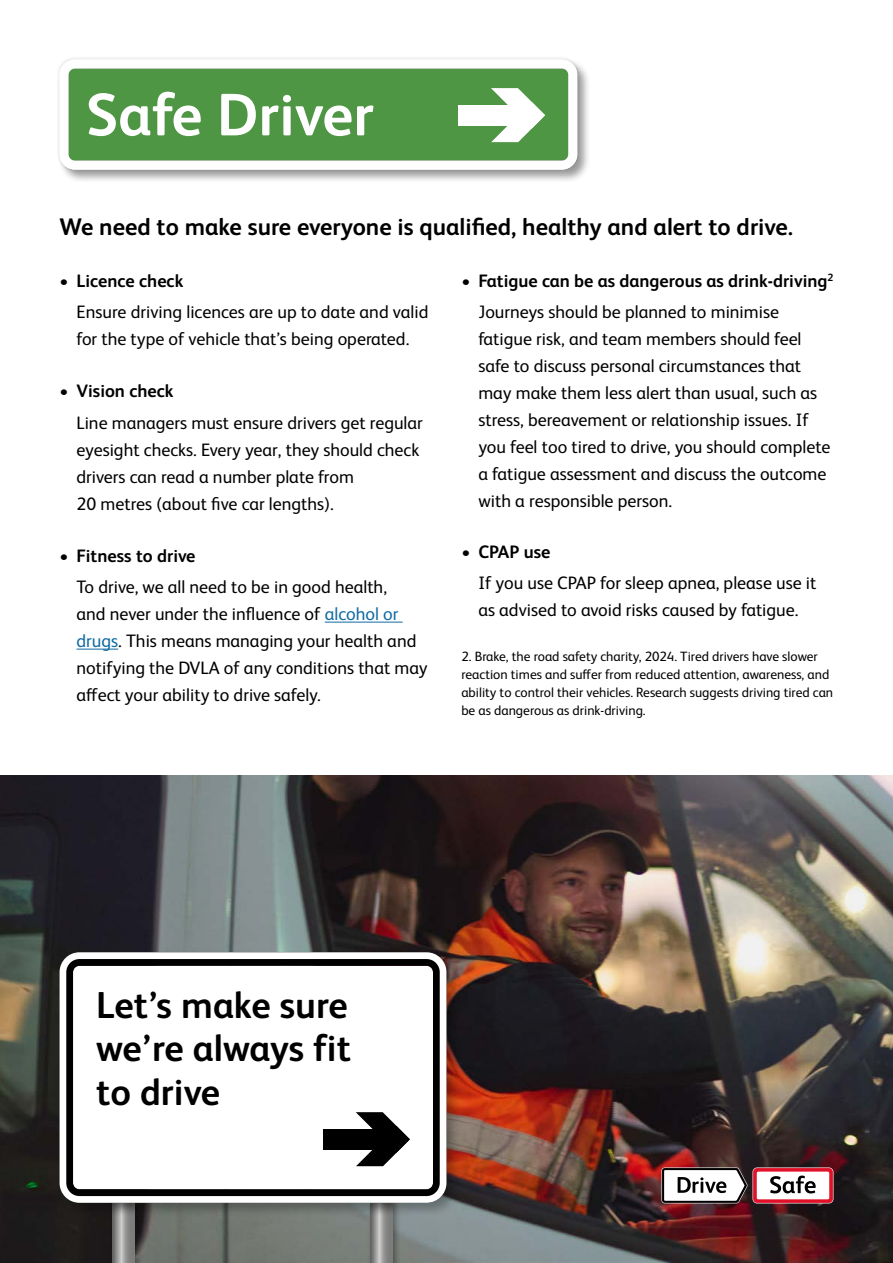
<style>
.page{position:relative;width:893px;height:1263px;background:#fff}
.page>*{position:absolute;margin:0;border:0;box-sizing:border-box;transform-origin:0 0}
.t1{font:700 60px "Network Rail Sans";color:#fff}
.t2{font:700 37.5px/43.5px "Network Rail Sans";color:#000;text-align:justify}
.t3{font:700 24px "Network Rail Sans";color:#000}
.t4{font:18px/27px "Network Rail Sans";color:#000}
.t5{font:700 18px/31.2px "Network Rail Sans";color:#000}
.t6{font:13.5px/18px "Network Rail Sans";color:#000}
.s1{color:#106aa3}
.s2{font-weight:400}
</style>
<div class="page">
<img style="left:0;top:775px;width:893px;height:488px">
<div style="left:58px;top:58px;width:533px;height:125px;background:#000;opacity:.4"></div>
<div style="left:56px;top:56px;width:524px;height:117px;background:#000;opacity:.14"></div>
<div style="left:69px;top:69px;width:499px;height:92px;background:#4e9643;border-radius:6px"></div>
<div style="left:60px;top:60px;width:517px;height:110px;border:9px solid #fff;border-radius:11px"></div>
<div style="left:60px;top:60px;width:517px;height:110px;border:4px solid #fff;border-radius:13px"></div>
<div style="left:458px;top:105px;width:67px;height:21px;background:#fff"></div>
<svg style="left:491px;top:88px;width:54px;height:54px"></svg>
<svg style="left:661px;top:1167px;width:172px;height:36px"></svg>
<div style="left:367px;top:1192px;width:34px;height:71px;background:#000;opacity:.4"></div>
<svg style="left:370px;top:1217px;width:22px;height:46px"></svg>
<div style="left:109px;top:1192px;width:34px;height:71px;background:#000;opacity:.4"></div>
<svg style="left:112px;top:1217px;width:22px;height:46px"></svg>
<div style="left:57px;top:949px;width:404px;height:268px;background:#000;opacity:.27"></div>
<div style="left:73px;top:966px;width:360px;height:223px;background:#fff;border-radius:6px"></div>
<div style="left:60px;top:952px;width:386px;height:251px;border:14px solid #000;border-radius:13px"></div>
<div style="left:60px;top:952px;width:386px;height:251px;border:7px solid #fff;border-radius:17px"></div>
<div style="left:323px;top:1129px;width:67px;height:21px;background:#000"></div>
<svg style="left:356px;top:1112px;width:54px;height:54px"></svg>
<hr style="left:325px;top:622px;width:78px;height:1px;background:#106aa3">
<hr style="left:77px;top:649px;width:41px;height:1px;background:#106aa3">
<h1 class="t1" style="left:86px;top:74px;width:290px">Safe Driver</h1>
<h3 class="t3" style="left:60px;top:211px;width:735px">We need to make sure everyone is qualified, healthy and alert to drive.</h3>
<p class="t5" style="left:60px;top:264px;width:125px">• Licence check</p>
<p class="t4" style="left:77px;top:297px;width:353px">Ensure driving licences are up to date and valid for the type of vehicle that’s being operated.</p>
<p class="t5" style="left:60px;top:375px;width:116px">• Vision check</p>
<p class="t4" style="left:77px;top:408px;width:348px">Line managers must ensure drivers get regular eyesight checks. Every year, they should check drivers can read a number plate from<br>20 metres (about five car lengths).</p>
<p class="t5" style="left:60px;top:540px;width:138px">• Fitness to drive</p>
<p class="t4" style="left:77px;top:573px;width:353px">To drive, we all need to be in good health,<br>and never under the influence of <span class="s1">alcohol or drugs</span>. This means managing your health and notifying the DVLA of any conditions that may affect your ability to drive safely.</p>
<p class="t5" style="left:478px;top:264px;width:357px;text-indent:-17px">• Fatigue can be as dangerous as drink-driving<sup>2<br></sup><span class="s2">Journeys should be planned to minimise</span></p>
<p class="t4" style="left:478px;top:324px;width:354px">fatigue risk, and team members should feel safe to discuss personal circumstances that may make them less alert than usual, such as stress, bereavement or relationship issues. If you feel too tired to drive, you should complete a fatigue assessment and discuss the outcome with a responsible person.</p>
<p class="t5" style="left:461px;top:535px;width:91px">• CPAP use</p>
<p class="t4" style="left:478px;top:568px;width:340px">If you use CPAP for sleep apnea, please use it as advised to avoid risks caused by fatigue.</p>
<p class="t6" style="left:461px;top:647px;width:373px">2. Brake, the road safety charity, 2024. Tired drivers have slower reaction times and suffer from reduced attention, awareness, and ability to control their vehicles. Research suggests driving tired can be as dangerous as drink-driving.</p>
<h2 class="t2" style="left:96px;top:982px;width:256px">Let’s make sure we’re always fit to drive</h2>
</div>
